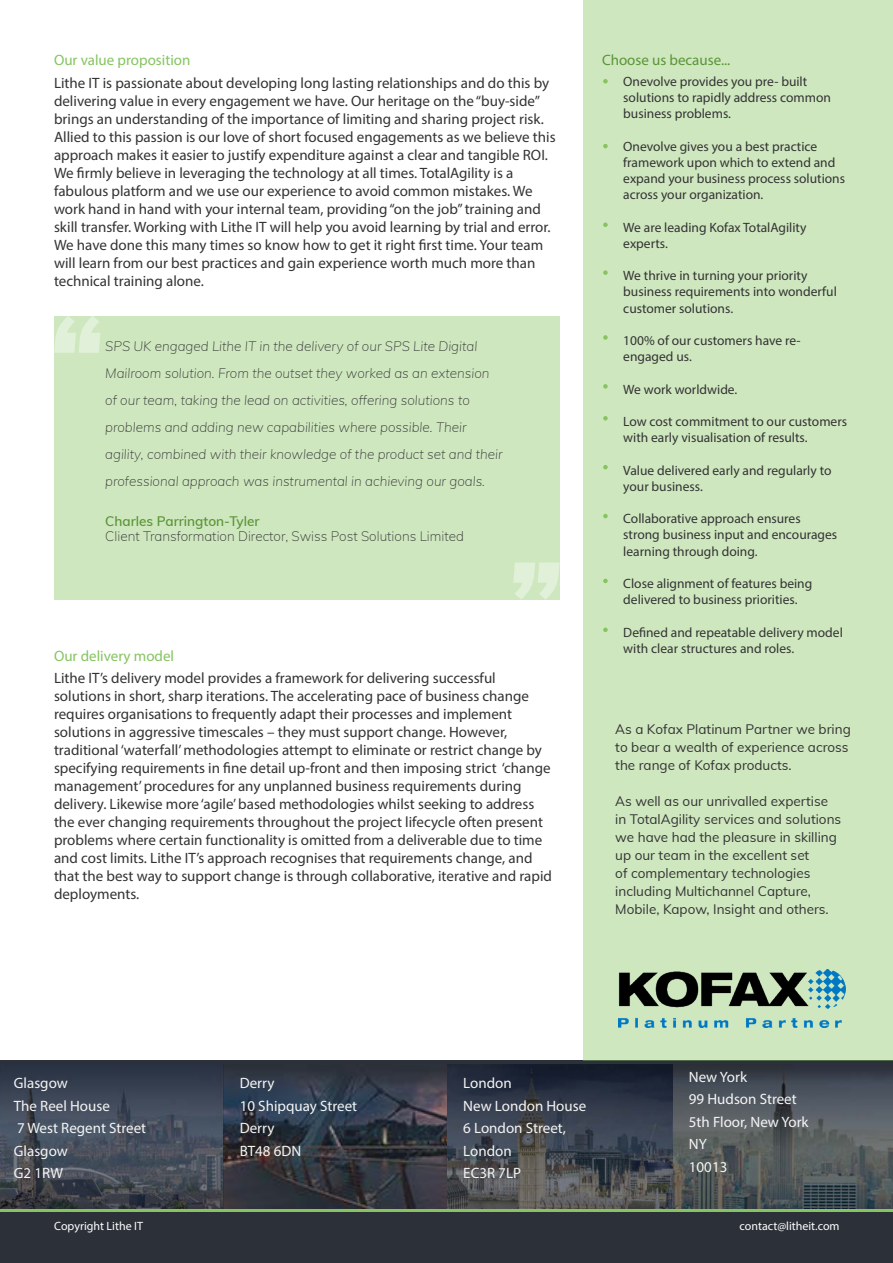
<style>
.page{position:relative;width:893px;height:1263px;background:#fff}
.page>*{position:absolute;margin:0;border:0;box-sizing:border-box;transform-origin:0 0}
.t1{font:15px/18px "Myriad Pro";color:#333}
.t2{font:15px/22.5px "Myriad Pro";color:#f4f4f4}
.Heading1{font:15px "Myriad Pro";color:#85c45f}
.t3{font:15px "Myriad Pro";color:#5a9537}
.t4{font:13.5px/16.2px "Myriad Pro";color:#333}
.t5{font:italic 200 13.5px/27px "Muli";color:#333}
.t6{font:13.5px/18px "Muli";color:#333}
.t7{font:200 13.5px "Muli";color:#333}
.t8{font:600 13.5px "Muli";color:#5a9537}
.t9{font:12px "Myriad Pro";color:#fff}
</style>
<div class="page">
<div style="left:0;top:1211px;width:893px;height:52px;background:#2c3039"></div>
<hr style="left:0;top:1209px;width:893px;height:2px;background:#85c45f">
<div style="left:0;top:1060px;width:893px;height:149px;background:#2c3039"></div>
<img style="left:0;top:1064px;width:893px;height:145px">
<div style="left:54px;top:316px;width:505px;height:284px;background:#cee7bf"></div>
<div style="left:583px;top:0;width:310px;height:1060px;background:#cee7bf"></div>
<svg style="left:54px;top:316px;width:46px;height:37px"></svg>
<svg style="left:513px;top:562px;width:47px;height:38px"></svg>
<img style="left:619px;top:969px;width:227px;height:59px">
<svg style="left:603px;top:223px;width:5px;height:4px"></svg>
<svg style="left:603px;top:335px;width:5px;height:5px"></svg>
<svg style="left:603px;top:384px;width:5px;height:5px"></svg>
<svg style="left:603px;top:514px;width:5px;height:4px"></svg>
<svg style="left:603px;top:579px;width:5px;height:4px"></svg>
<svg style="left:603px;top:628px;width:5px;height:4px"></svg>
<svg style="left:603px;top:270px;width:5px;height:5px"></svg>
<svg style="left:603px;top:416px;width:5px;height:4px"></svg>
<svg style="left:603px;top:465px;width:5px;height:4px"></svg>
<svg style="left:603px;top:144px;width:5px;height:4px"></svg>
<svg style="left:603px;top:79px;width:5px;height:5px"></svg>
<p class="Heading1" style="left:54px;top:51px;width:138px">Our value proposition</p>
<p class="t1" style="left:54px;top:73px;width:497px">Lithe IT is passionate about developing long lasting relationships and do this by delivering value in every engagement we have. Our heritage on the “buy-side” brings an understanding of the importance of limiting and sharing project risk.</p>
<p class="t1" style="left:54px;top:127px;width:503px">Allied to this passion is our love of short focused engagements as we believe this approach makes it easier to justify expenditure against a clear and tangible ROI.</p>
<p class="t1" style="left:54px;top:163px;width:498px">We firmly believe in leveraging the technology at all times. TotalAgility is a fabulous platform and we use our experience to avoid common mistakes. We work hand in hand with your internal team, providing “on the job” training and skill transfer. Working with Lithe IT will help you avoid learning by trial and error.<br>We have done this many times so know how to get it right first time. Your team will learn from our best practices and gain experience worth much more than technical training alone.</p>
<p class="t5" style="left:105px;top:332px;width:399px">SPS UK engaged Lithe IT in the delivery of our SPS Lite Digital Mailroom solution. From the outset they worked as an extension of our team, taking the lead on activities, offering solutions to problems and adding new capabilities where possible. Their agility, combined with their knowledge of the product set and their professional approach was instrumental in achieving our goals.</p>
<p class="t8" style="left:105px;top:512px;width:156px">Charles Parrington-Tyler</p>
<p class="t7" style="left:105px;top:527px;width:360px">Client Transformation Director, Swiss Post Solutions Limited</p>
<p class="Heading1" style="left:54px;top:646px;width:122px">Our delivery model</p>
<p class="t1" style="left:54px;top:668px;width:443px">Lithe IT’s delivery model provides a framework for delivering successful</p>
<p class="t1" style="left:54px;top:686px;width:498px">solutions in short, sharp iterations. The accelerating pace of business change requires organisations to frequently adapt their processes and implement solutions in aggressive timescales – they must support change. However, traditional ‘waterfall’ methodologies attempt to eliminate or restrict change by specifying requirements in fine detail up-front and then imposing strict ‘change</p>
<p class="t1" style="left:54px;top:776px;width:482px">management’ procedures for any unplanned business requirements during delivery. Likewise more ‘agile’ based methodologies whilst seeking to address</p>
<p class="t1" style="left:54px;top:812px;width:500px">the ever changing requirements throughout the project lifecycle often present problems where certain functionality is omitted from a deliverable due to time and cost limits. Lithe IT’s approach recognises that requirements change, and that the best way to support change is through collaborative, iterative and rapid deployments.</p>
<p class="t3" style="left:602px;top:51px;width:130px">Choose us because...</p>
<p class="t4" style="left:623px;top:73px;width:209px">Onevolve provides you pre- built solutions to rapidly address common business problems.</p>
<p class="t4" style="left:623px;top:138px;width:223px">Onevolve gives you a best practice framework upon which to extend and expand your business process solutions across your organization.</p>
<p class="t4" style="left:623px;top:219px;width:185px">We are leading Kofax TotalAgility experts.</p>
<p class="t4" style="left:623px;top:267px;width:215px">We thrive in turning your priority business requirements into wonderful customer solutions.</p>
<p class="t4" style="left:623px;top:332px;width:179px">100% of our customers have re&shy;engaged us.</p>
<p class="t4" style="left:623px;top:381px;width:116px">We work worldwide.</p>
<p class="t4" style="left:623px;top:413px;width:225px">Low cost commitment to our customers with early visualisation of results.</p>
<p class="t4" style="left:623px;top:462px;width:210px">Value delivered early and regularly to your business.</p>
<p class="t4" style="left:623px;top:510px;width:179px">Collaborative approach ensures</p>
<p class="t4" style="left:623px;top:526px;width:215px">strong business input and encourages learning through doing.</p>
<p class="t4" style="left:623px;top:575px;width:190px">Close alignment of features being delivered to business priorities.</p>
<p class="t4" style="left:623px;top:624px;width:221px">Defined and repeatable delivery model with clear structures and roles.</p>
<p class="t6" style="left:615px;top:719px;width:237px">As a Kofax Platinum Partner we bring to bear a wealth of experience across the range of Kofax products.</p>
<p class="t6" style="left:615px;top:791px;width:227px">As well as our unrivalled expertise in TotalAgility services and solutions we have had the pleasure in skilling up our team in the excellent set<br>of complementary technologies including Multichannel Capture, Mobile, Kapow, Insight and others.</p>
<p class="t2" style="left:14px;top:1071px;width:134px">Glasgow<br>The Reel House<br>7 West Regent Street<br>Glasgow<br>G2 1RW</p>
<p class="t2" style="left:463px;top:1071px;width:124px">London<br>New London House<br>6 London Street,<br>London<br>EC3R 7LP</p>
<p class="t2" style="left:689px;top:1065px;width:121px">New York<br>99 Hudson Street<br>5th Floor, New York<br>NY<br>10013</p>
<p class="t2" style="left:240px;top:1071px;width:119px">Derry<br>10 Shipquay Street<br>Derry<br>BT48 6DN</p>
<p class="t9" style="left:54px;top:1218px;width:90px">Copyright Lithe IT</p>
<p class="t9" style="left:740px;top:1218px;width:102px">contact@litheit.com</p>
</div>
